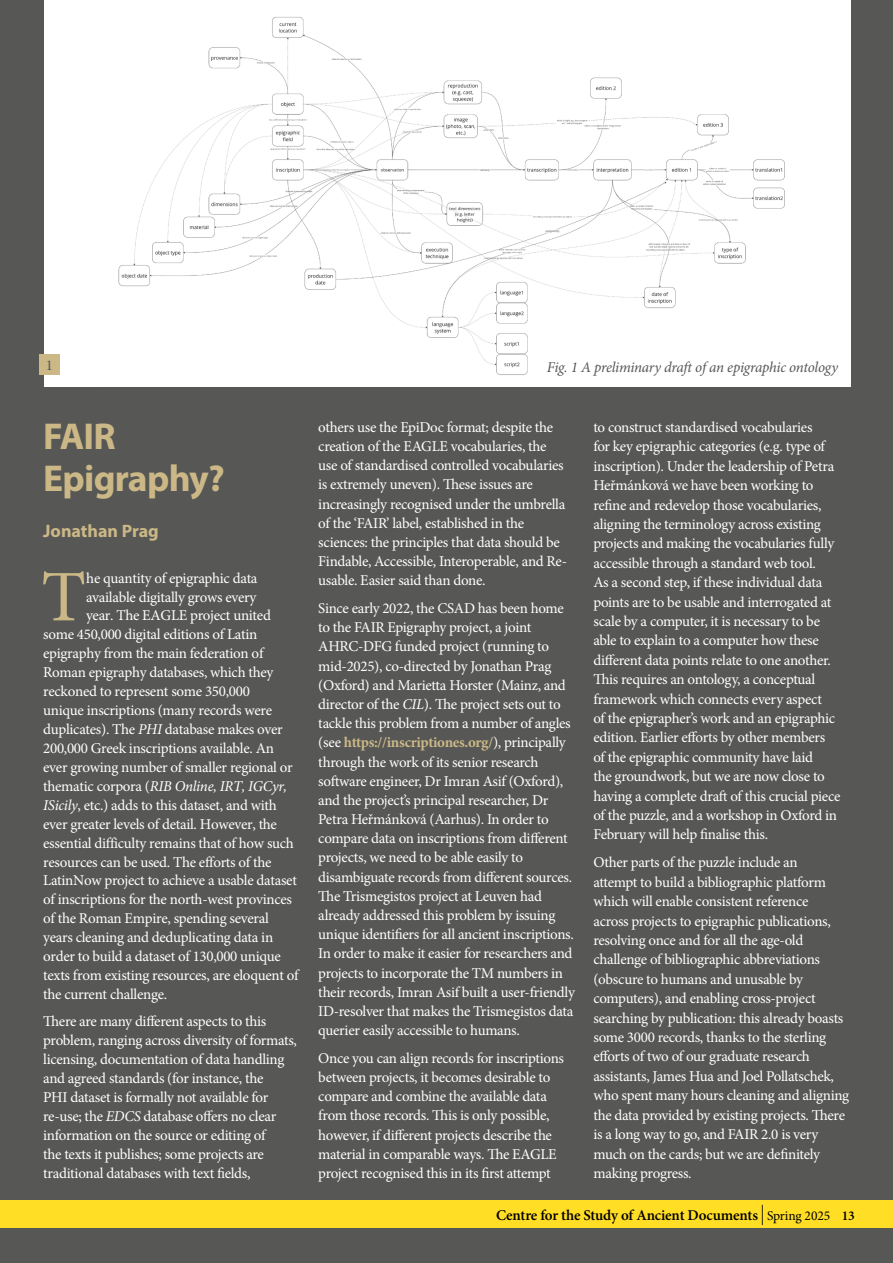
<style>
.page{position:relative;width:893px;height:1263px;background:#575756}
.page>*{position:absolute;margin:0;border:0;box-sizing:border-box;transform-origin:0 0}
.Opening_Paragraph_body{font:72.75px "Minion Pro";color:#cbb886}
.Heading_A__articles{font:700 37.5px/42.2px "Myriad Pro";letter-spacing:-.02em;color:#cbb886}
.Heading_A__articles-2{font:700 18px "Myriad Pro";color:#cbb886}
.Body_text{font:15px/19.4px "Minion Pro";letter-spacing:-.02em;color:#fff}
.Opening_Paragraph_body-2{font:15px "Minion Pro";letter-spacing:-.02em;color:#fff}
.t1{font:600 15px "Minion Pro";letter-spacing:-.01em;color:#000}
.t2{font:italic 15px "Minion Pro";letter-spacing:-.02em;color:#575756}
.Opening_Paragraph_body-3{font:italic 15px "Minion Pro";letter-spacing:-.02em;color:#fff}
.t3{font:15px "Minion Pro";color:#575756}
.s1{font-style:italic}
.s2{font-style:normal}
.s3{font-weight:700;color:#cbb886}
.s4{font-weight:400;font-size:20.25px}
.s5{font-weight:400;font-size:13.5px}
.s6{font-size:13.5px}
</style>
<div class="page">
<div style="left:45px;top:0;width:806px;height:387px;background:#fff"></div>
<img style="left:118px;top:17px;width:667px;height:358px">
<div style="left:39px;top:354px;width:21px;height:21px;background:#cbb886"></div>
<div style="left:0;top:1200px;width:893px;height:28px;background:#ffde25"></div>
<p class="t3" style="left:46px;top:355px;width:9px">1</p>
<p class="t2" style="left:547px;top:357px;width:293px">Fig. 1 A preliminary draft of an epigraphic ontology</p>
<p class="Heading_A__articles" style="left:43px;top:414px;width:183px">FAIR<br>Epigraphy?</p>
<p class="Heading_A__articles-2" style="left:43px;top:519px;width:117px">Jonathan Prag</p>
<p class="Opening_Paragraph_body" style="left:41px;top:548px;width:46px">T</p>
<p class="Opening_Paragraph_body-2" style="left:86px;top:568px;width:173px">he quantity of epigraphic data</p>
<p class="Opening_Paragraph_body-2" style="left:86px;top:587px;width:172px">available digitally grows every</p>
<p class="Opening_Paragraph_body-2" style="left:86px;top:605px;width:186px">year. The EAGLE project united</p>
<p class="Opening_Paragraph_body-2" style="left:43px;top:624px;width:216px">some 450,000 digital editions of Latin</p>
<p class="Opening_Paragraph_body-2" style="left:43px;top:643px;width:222px">epigraphy from the main federation of</p>
<p class="Opening_Paragraph_body-2" style="left:43px;top:662px;width:232px">Roman epigraphy databases, which they</p>
<p class="Opening_Paragraph_body-2" style="left:43px;top:681px;width:208px">reckoned to represent some 350,000</p>
<p class="Opening_Paragraph_body-2" style="left:43px;top:700px;width:230px">unique inscriptions (many records were</p>
<p class="Opening_Paragraph_body-2" style="left:43px;top:719px;width:241px">duplicates). The <span class="s1">PHI</span> database makes over</p>
<p class="Opening_Paragraph_body-2" style="left:43px;top:738px;width:232px">200,000 Greek inscriptions available. An</p>
<p class="Opening_Paragraph_body-2" style="left:43px;top:757px;width:251px">ever growing number of smaller regional or</p>
<p class="Opening_Paragraph_body-3" style="left:43px;top:776px;width:245px"><span class="s2">thematic corpora (</span>RIB Online, IRT, IGCyr,</p>
<p class="Opening_Paragraph_body-2" style="left:43px;top:795px;width:235px"><span class="s1">ISicily</span>, etc.) adds to this dataset, and with</p>
<p class="Opening_Paragraph_body-2" style="left:43px;top:814px;width:235px">ever greater levels of detail. However, the</p>
<p class="Opening_Paragraph_body-2" style="left:43px;top:833px;width:252px">essential difficulty remains that of how such</p>
<p class="Opening_Paragraph_body-2" style="left:43px;top:852px;width:230px">resources can be used. The efforts of the</p>
<p class="Opening_Paragraph_body-2" style="left:43px;top:870px;width:255px">LatinNow project to achieve a usable dataset</p>
<p class="Opening_Paragraph_body-2" style="left:43px;top:889px;width:250px">of inscriptions for the north-west provinces</p>
<p class="Opening_Paragraph_body-2" style="left:43px;top:908px;width:227px">of the Roman Empire, spending several</p>
<p class="Opening_Paragraph_body-2" style="left:43px;top:927px;width:231px">years cleaning and deduplicating data in</p>
<p class="Opening_Paragraph_body-2" style="left:43px;top:946px;width:239px">order to build a dataset of 130,000 unique</p>
<p class="Opening_Paragraph_body-2" style="left:43px;top:965px;width:257px">texts from existing resources, are eloquent of</p>
<p class="Opening_Paragraph_body-2" style="left:43px;top:984px;width:125px">the current challenge.</p>
<p class="Body_text" style="left:43px;top:1012px;width:255px;line-height:18.9px">There are many different aspects to this problem, ranging across diversity of formats, licensing, documentation of data handling and agreed standards (for instance, the<br>PHI dataset is formally not available for re-use; the <span class="s1">EDCS</span> database offers no clear information on the source or editing of<br>the texts it publishes; some projects are traditional databases with text fields,</p>
<p class="Body_text" style="left:318px;top:418px;width:250px">others use the EpiDoc format; despite the creation of the EAGLE vocabularies, the use of standardised controlled vocabularies is extremely uneven). These issues are increasingly recognised under the umbrella of the ‘FAIR’ label, established in the sciences: the principles that data should be Findable, Accessible, Interoperable, and Re&shy;usable. Easier said than done.</p>
<p class="Body_text" style="left:318px;top:599px;width:258px">Since early 2022, the CSAD has been home to the FAIR Epigraphy project, a joint AHRC-DFG funded project (running to mid-2025), co-directed by Jonathan Prag (Oxford) and Marietta Horster (Mainz, and director of the <span class="s1">CIL</span>). The project sets out to tackle this problem from a number of angles (see <span class="s3">https://inscriptiones.org/</span>), principally through the work of its senior research software engineer, Dr Imran Asif (Oxford), and the project’s principal researcher, Dr Petra Heřmánková (Aarhus). In order to compare data on inscriptions from different projects, we need to be able easily to disambiguate records from different sources.<br>The Trismegistos project at Leuven had already addressed this problem by issuing unique identifiers for all ancient inscriptions.<br>In order to make it easier for researchers and projects to incorporate the TM numbers in their records, Imran Asif built a user-friendly ID-resolver that makes the Trismegistos data querier easily accessible to humans.</p>
<p class="Body_text" style="left:318px;top:1048px;width:247px">Once you can align records for inscriptions between projects, it becomes desirable to compare and combine the available data from those records. This is only possible, however, if different projects describe the material in comparable ways. The EAGLE project recognised this in its first attempt</p>
<p class="Body_text" style="left:593px;top:417px;width:249px">to construct standardised vocabularies<br>for key epigraphic categories (e.g. type of inscription). Under the leadership of Petra Heřmánková we have been working to refine and redevelop those vocabularies, aligning the terminology across existing projects and making the vocabularies fully accessible through a standard web tool.<br>As a second step, if these individual data points are to be usable and interrogated at scale by a computer, it is necessary to be able to explain to a computer how these different data points relate to one another.<br>This requires an ontology, a conceptual framework which connects every aspect<br>of the epigrapher’s work and an epigraphic edition. Earlier efforts by other members of the epigraphic community have laid<br>the groundwork, but we are now close to having a complete draft of this crucial piece of the puzzle, and a workshop in Oxford in February will help finalise this.</p>
<p class="Body_text" style="left:593px;top:853px;width:257px">Other parts of the puzzle include an<br>attempt to build a bibliographic platform which will enable consistent reference<br>across projects to epigraphic publications, resolving once and for all the age-old challenge of bibliographic abbreviations (obscure to humans and unusable by computers), and enabling cross-project searching by publication: this already boasts some 3000 records, thanks to the sterling efforts of two of our graduate research assistants, James Hua and Joel Pollatschek, who spent many hours cleaning and aligning the data provided by existing projects. There is a long way to go, and FAIR 2.0 is very much on the cards; but we are definitely making progress.</p>
<p class="t1" style="left:496px;top:1204px;width:360px">Centre for the Study of Ancient Documents <span class="s4">|</span> <span class="s5">Spring 2025</span> <span class="s6">13</span></p>
</div>
